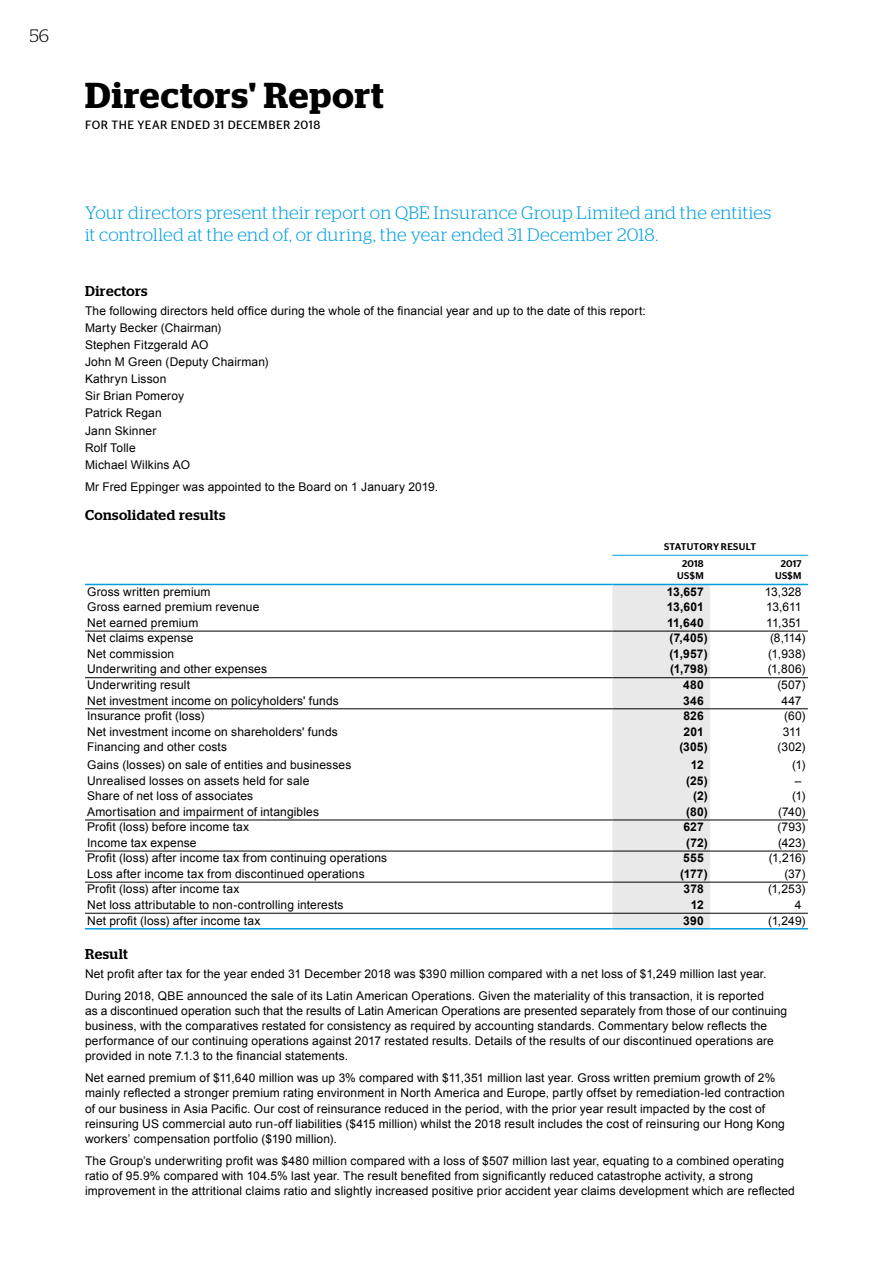
<style>
.page{position:relative;width:893px;height:1263px;background:#fff}
.page>*{position:absolute;margin:0;border:0;box-sizing:border-box;transform-origin:0 0}
.t1{font:600 36px "Stag";letter-spacing:.025em;color:#000}
.t2{font:300 18px/22.5px "Stag";letter-spacing:.015em;color:#009ede}
.t3{font:300 18px "Stag";color:#000}
.t4{font:500 14.25px "Stag";letter-spacing:.03em;color:#000}
.t5{font:12px/17.1px "Arial";letter-spacing:.01em;color:#000}
.t6{font:700 12px "Arial";letter-spacing:.015em;color:#000}
.t7{font:12px "Stag Sans";letter-spacing:.04em;color:#000}
.t8{font:500 9.75px/17.1px "Stag Sans";letter-spacing:.015em;color:#000}
</style>
<div class="page">
<div style="left:612px;top:585px;width:98px;height:343px;background:#e9e9e9"></div>
<hr style="left:612px;top:555px;width:98px;height:1px;background:#009ede">
<hr style="left:710px;top:555px;width:98px;height:1px;background:#009ede">
<hr style="left:85px;top:584px;width:527px;height:1px;background:#009ede">
<hr style="left:612px;top:584px;width:98px;height:1px;background:#009ede">
<hr style="left:710px;top:584px;width:98px;height:1px;background:#009ede">
<hr style="left:85px;top:928px;width:527px;height:1px;background:#009ede">
<hr style="left:612px;top:928px;width:98px;height:1px;background:#009ede">
<hr style="left:710px;top:928px;width:98px;height:1px;background:#009ede">
<hr style="left:85px;top:631px;width:527px;height:1px;background:#000">
<hr style="left:612px;top:631px;width:98px;height:1px;background:#000">
<hr style="left:710px;top:631px;width:98px;height:1px;background:#000">
<hr style="left:85px;top:677px;width:527px;height:1px;background:#000">
<hr style="left:612px;top:677px;width:98px;height:1px;background:#000">
<hr style="left:710px;top:677px;width:98px;height:1px;background:#000">
<hr style="left:85px;top:708px;width:527px;height:1px;background:#000">
<hr style="left:612px;top:708px;width:98px;height:1px;background:#000">
<hr style="left:710px;top:708px;width:98px;height:1px;background:#000">
<hr style="left:85px;top:820px;width:527px;height:1px;background:#000">
<hr style="left:612px;top:820px;width:98px;height:1px;background:#000">
<hr style="left:710px;top:820px;width:98px;height:1px;background:#000">
<hr style="left:85px;top:851px;width:527px;height:1px;background:#000">
<hr style="left:612px;top:851px;width:98px;height:1px;background:#000">
<hr style="left:710px;top:851px;width:98px;height:1px;background:#000">
<hr style="left:85px;top:882px;width:527px;height:1px;background:#000">
<hr style="left:612px;top:882px;width:98px;height:1px;background:#000">
<hr style="left:710px;top:882px;width:98px;height:1px;background:#000">
<hr style="left:85px;top:913px;width:527px;height:1px;background:#000">
<hr style="left:612px;top:913px;width:98px;height:1px;background:#000">
<hr style="left:710px;top:913px;width:98px;height:1px;background:#000">
<h2 class="t3" style="left:30px;top:26px;width:21px">56</h2>
<h1 class="t1" style="left:85px;top:74px;width:300px">Directors' Report</h1>
<p class="t7" style="left:85px;top:118px;width:237px">FOR THE YEAR ENDED 31 DECEMBER 2018</p>
<h2 class="t2" style="left:85px;top:201px;width:688px">Your directors present their report on QBE Insurance Group Limited and the entities it controlled at the end of, or during, the year ended 31 December 2018.</h2>
<p class="t4" style="left:85px;top:283px;width:64px">Directors</p>
<p class="t5" style="left:85px;top:302px;width:562px">The following directors held office during the whole of the financial year and up to the date of this report:<br>Marty Becker (Chairman)<br>Stephen Fitzgerald AO<br>John M Green (Deputy Chairman)<br>Kathryn Lisson<br>Sir Brian Pomeroy<br>Patrick Regan<br>Jann Skinner<br>Rolf Tolle<br>Michael Wilkins AO</p>
<p class="t5" style="left:85px;top:478px;width:355px">Mr Fred Eppinger was appointed to the Board on 1 January 2019.</p>
<p class="t4" style="left:85px;top:507px;width:142px">Consolidated results</p>
<p class="t8" style="left:682px;top:538px;width:76px;text-indent:-18px">STATUTORY RESULT<br>2018</p>
<p class="t8" style="left:781px;top:555px;width:22px">2017</p>
<p class="t8" style="left:677px;top:567px;width:28px">US$M</p>
<p class="t8" style="left:775px;top:567px;width:28px">US$M</p>
<p class="t5" style="left:87px;top:583px;width:125px">Gross written premium</p>
<p class="t6" style="left:667px;top:583px;width:38px">13,657</p>
<p class="t5" style="left:765px;top:583px;width:38px">13,328</p>
<p class="t5" style="left:87px;top:599px;width:174px">Gross earned premium revenue</p>
<p class="t6" style="left:667px;top:599px;width:38px">13,601</p>
<p class="t5" style="left:766px;top:599px;width:37px">13,611</p>
<p class="t5" style="left:87px;top:614px;width:113px">Net earned premium</p>
<p class="t6" style="left:667px;top:615px;width:38px">11,640</p>
<p class="t5" style="left:766px;top:614px;width:37px">11,351</p>
<p class="t5" style="left:87px;top:630px;width:108px">Net claims expense</p>
<p class="t6" style="left:669px;top:630px;width:40px">(7,405)</p>
<p class="t5" style="left:770px;top:630px;width:37px">(8,114)</p>
<p class="t5" style="left:87px;top:645px;width:89px">Net commission</p>
<p class="t6" style="left:670px;top:646px;width:40px">(1,957)</p>
<p class="t5" style="left:768px;top:645px;width:39px">(1,938)</p>
<p class="t5" style="left:87px;top:661px;width:181px">Underwriting and other expenses</p>
<p class="t6" style="left:670px;top:661px;width:39px">(1,798)</p>
<p class="t5" style="left:768px;top:661px;width:39px">(1,806)</p>
<p class="t5" style="left:87px;top:676px;width:104px">Underwriting result</p>
<p class="t6" style="left:683px;top:677px;width:22px">480</p>
<p class="t5" style="left:777px;top:676px;width:30px">(507)</p>
<p class="t5" style="left:87px;top:692px;width:253px">Net investment income on policyholders' funds</p>
<p class="t6" style="left:683px;top:692px;width:22px">346</p>
<p class="t5" style="left:781px;top:692px;width:22px">447</p>
<p class="t5" style="left:87px;top:707px;width:119px">Insurance profit (loss)</p>
<p class="t6" style="left:683px;top:708px;width:22px">826</p>
<p class="t5" style="left:784px;top:707px;width:23px">(60)</p>
<p class="t5" style="left:87px;top:723px;width:252px">Net investment income on shareholders' funds</p>
<p class="t6" style="left:684px;top:723px;width:22px">201</p>
<p class="t5" style="left:783px;top:723px;width:20px">311</p>
<p class="t5" style="left:87px;top:738px;width:141px">Financing and other costs</p>
<p class="t6" style="left:679px;top:739px;width:30px">(305)</p>
<p class="t5" style="left:778px;top:738px;width:29px">(302)</p>
<p class="t5" style="left:87px;top:756px;width:266px">Gains (losses) on sale of entities and businesses</p>
<p class="t6" style="left:691px;top:757px;width:15px">12</p>
<p class="t5" style="left:792px;top:756px;width:15px">(1)</p>
<p class="t5" style="left:87px;top:772px;width:224px">Unrealised losses on assets held for sale</p>
<p class="t6" style="left:686px;top:772px;width:23px">(25)</p>
<p class="t5" style="left:795px;top:772px;width:8px">–</p>
<p class="t5" style="left:87px;top:787px;width:168px">Share of net loss of associates</p>
<p class="t6" style="left:693px;top:788px;width:16px">(2)</p>
<p class="t5" style="left:792px;top:787px;width:15px">(1)</p>
<p class="t5" style="left:87px;top:803px;width:233px">Amortisation and impairment of intangibles</p>
<p class="t6" style="left:686px;top:803px;width:23px">(80)</p>
<p class="t5" style="left:778px;top:803px;width:29px">(740)</p>
<p class="t5" style="left:87px;top:819px;width:164px">Profit (loss) before income tax</p>
<p class="t6" style="left:683px;top:819px;width:22px">627</p>
<p class="t5" style="left:777px;top:819px;width:30px">(793)</p>
<p class="t5" style="left:87px;top:834px;width:111px">Income tax expense</p>
<p class="t6" style="left:686px;top:835px;width:23px">(72)</p>
<p class="t5" style="left:778px;top:834px;width:29px">(423)</p>
<p class="t5" style="left:87px;top:850px;width:302px">Profit (loss) after income tax from continuing operations</p>
<p class="t6" style="left:683px;top:850px;width:22px">555</p>
<p class="t5" style="left:769px;top:850px;width:38px">(1,216)</p>
<p class="t5" style="left:87px;top:865px;width:279px">Loss after income tax from discontinued operations</p>
<p class="t6" style="left:680px;top:866px;width:29px">(177)</p>
<p class="t5" style="left:784px;top:865px;width:23px">(37)</p>
<p class="t5" style="left:87px;top:881px;width:154px">Profit (loss) after income tax</p>
<p class="t6" style="left:684px;top:881px;width:22px">378</p>
<p class="t5" style="left:768px;top:881px;width:39px">(1,253)</p>
<p class="t5" style="left:87px;top:896px;width:258px">Net loss attributable to non-controlling interests</p>
<p class="t6" style="left:691px;top:897px;width:15px">12</p>
<p class="t5" style="left:795px;top:896px;width:8px">4</p>
<p class="t5" style="left:87px;top:912px;width:175px">Net profit (loss) after income tax</p>
<p class="t6" style="left:683px;top:912px;width:22px">390</p>
<p class="t5" style="left:768px;top:912px;width:39px">(1,249)</p>
<p class="t4" style="left:85px;top:946px;width:44px">Result</p>
<p class="t5" style="left:85px;top:962px;width:683px;line-height:22.5px">Net profit after tax for the year ended 31 December 2018 was $390 million compared with a net loss of $1,249 million last year.<br>During 2018, QBE announced the sale of its Latin American Operations. Given the materiality of this transaction, it is reported</p>
<p class="t5" style="left:85px;top:1003px;width:704px;line-height:15px">as a discontinued operation such that the results of Latin American Operations are presented separately from those of our continuing business, with the comparatives restated for consistency as required by accounting standards. Commentary below reflects the performance of our continuing operations against 2017 restated results. Details of the results of our discontinued operations are provided in note 7.1.3 to the financial statements.</p>
<p class="t5" style="left:85px;top:1071px;width:701px;line-height:15px">Net earned premium of $11,640 million was up 3% compared with $11,351 million last year. Gross written premium growth of 2% mainly reflected a stronger premium rating environment in North America and Europe, partly offset by remediation-led contraction of our business in Asia Pacific. Our cost of reinsurance reduced in the period, with the prior year result impacted by the cost of reinsuring US commercial auto run-off liabilities ($415 million) whilst the 2018 result includes the cost of reinsuring our Hong Kong workers’ compensation portfolio ($190 million).</p>
<p class="t5" style="left:85px;top:1153px;width:711px;line-height:15px">The Group’s underwriting profit was $480 million compared with a loss of $507 million last year, equating to a combined operating ratio of 95.9% compared with 104.5% last year. The result benefited from significantly reduced catastrophe activity, a strong improvement in the attritional claims ratio and slightly increased positive prior accident year claims development which are reflected</p>
</div>
